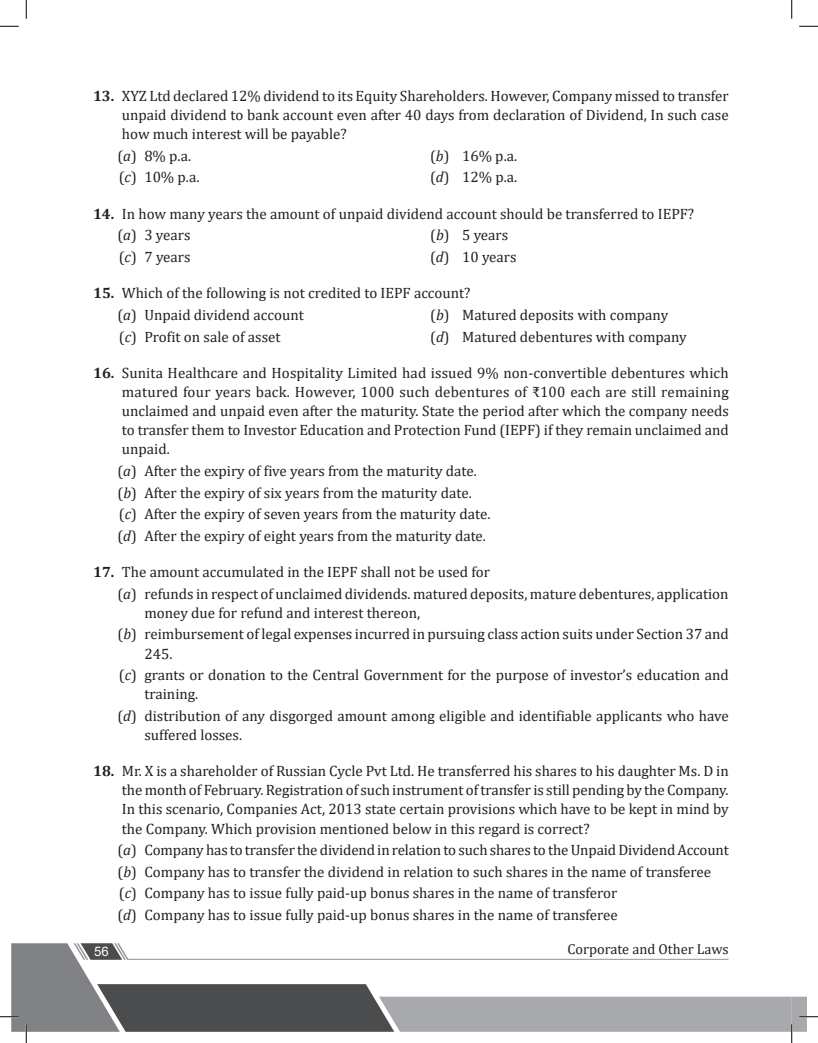
<style>
.page{position:relative;width:818px;height:1043px;background:#fff}
.page>*{position:absolute;margin:0;border:0;box-sizing:border-box;transform-origin:0 0}
.t1{font:15px/21.5px "Cambria";color:#231f20}
.t2{font:14.38px "Cambria";color:#231f20}
.t3{font:13.12px "Arial";color:#fff}
.s1{font-weight:700}
.s2{font-style:italic}
</style>
<div class="page">
<svg style="left:0;top:25px;width:19px;height:2px"></svg>
<svg style="left:799px;top:25px;width:19px;height:2px"></svg>
<svg style="left:25px;top:0;width:2px;height:19px"></svg>
<svg style="left:791px;top:0;width:1px;height:19px"></svg>
<svg style="left:0;top:943px;width:818px;height:99px"></svg>
<p class="t1" style="left:122px;top:86px;width:608px;line-height:19px;text-align:justify;text-indent:-29px"><span class="s1">13.</span> XYZ Ltd declared 12% dividend to its Equity Shareholders. However, Company missed to transfer unpaid dividend to bank account even after 40 days from declaration of Dividend, In such case how much interest will be payable?</p>
<p class="t1" style="left:117px;top:145px;width:75px">(<span class="s2">a</span>) 8% p.a.</p>
<p class="t1" style="left:430px;top:145px;width:88px">(<span class="s2">b</span>) 16% p.a.</p>
<p class="t1" style="left:119px;top:166px;width:82px">(<span class="s2">c</span>) 10% p.a.</p>
<p class="t1" style="left:430px;top:166px;width:88px">(<span class="s2">d</span>) 12% p.a.</p>
<p class="t1" style="left:117px;top:203px;width:578px;text-indent:-24px"><span class="s1">14.</span> In how many years the amount of unpaid dividend account should be transferred to IEPF? (<span class="s2">a</span>) 3 years</p>
<p class="t1" style="left:430px;top:224px;width:79px">(<span class="s2">b</span>) 5 years</p>
<p class="t1" style="left:119px;top:246px;width:73px">(<span class="s2">c</span>) 7 years</p>
<p class="t1" style="left:430px;top:246px;width:88px">(<span class="s2">d</span>) 10 years</p>
<p class="t1" style="left:117px;top:282px;width:354px;text-indent:-24px"><span class="s1">15.</span> Which of the following is not credited to IEPF account? (<span class="s2">a</span>) Unpaid dividend account</p>
<p class="t1" style="left:430px;top:304px;width:239px">(<span class="s2">b</span>) Matured deposits with company</p>
<p class="t1" style="left:119px;top:326px;width:163px">(<span class="s2">c</span>) Profit on sale of asset</p>
<p class="t1" style="left:430px;top:326px;width:258px">(<span class="s2">d</span>) Matured debentures with company</p>
<p class="t1" style="left:122px;top:363px;width:608px;line-height:19px;text-align:justify;text-indent:-29px"><span class="s1">16.</span> Sunita Healthcare and Hospitality Limited had issued 9% non-convertible debentures which matured four years back. However, 1000 such debentures of ₹100 each are still remaining unclaimed and unpaid even after the maturity. State the period after which the company needs to transfer them to Investor Education and Protection Fund (IEPF) if they remain unclaimed and unpaid.</p>
<p class="t1" style="left:117px;top:460px;width:374px">(<span class="s2">a</span>) After the expiry of five years from the maturity date. (<span class="s2">b</span>) After the expiry of six years from the maturity date. (<span class="s2">c</span>) After the expiry of seven years from the maturity date. (<span class="s2">d</span>) After the expiry of eight years from the maturity date.</p>
<p class="t1" style="left:117px;top:561px;width:612px;text-indent:-24px"><span class="s1">17.</span> The amount accumulated in the IEPF shall not be used for<br>(<span class="s2">a</span>) refunds in respect of unclaimed dividends. matured deposits, mature debentures, application</p>
<p class="t1" style="left:118px;top:602px;width:612px;text-indent:27px">money due for refund and interest thereon,<br>(<span class="s2">b</span>) reimbursement of legal expenses incurred in pursuing class action suits under Section 37 and</p>
<p class="t1" style="left:119px;top:642px;width:611px;text-indent:25px">245.<br>(<span class="s2">c</span>) grants or donation to the Central Government for the purpose of investor’s education and</p>
<p class="t1" style="left:118px;top:683px;width:612px;text-indent:27px">training.<br>(<span class="s2">d</span>) distribution of any disgorged amount among eligible and identifiable applicants who have</p>
<p class="t1" style="left:144px;top:723px;width:99px">suffered losses.</p>
<p class="t1" style="left:122px;top:761px;width:608px;line-height:19px;text-align:justify;text-indent:-29px"><span class="s1">18.</span> Mr. X is a shareholder of Russian Cycle Pvt Ltd. He transferred his shares to his daughter Ms. D in the month of February. Registration of such instrument of transfer is still pending by the Company.<br>In this scenario, Companies Act, 2013 state certain provisions which have to be kept in mind by the Company. Which provision mentioned below in this regard is correct?</p>
<p class="t1" style="left:117px;top:839px;width:612px">(<span class="s2">a</span>) Company has to transfer the dividend in relation to such shares to the Unpaid Dividend Account (<span class="s2">b</span>) Company has to transfer the dividend in relation to such shares in the name of transferee (<span class="s2">c</span>) Company has to issue fully paid-up bonus shares in the name of transferor<br>(<span class="s2">d</span>) Company has to issue fully paid-up bonus shares in the name of transferee</p>
<p class="t3" style="left:94px;top:942px;width:16px">56</p>
<p class="t2" style="left:567px;top:940px;width:163px">Corporate and Other Laws</p>
</div>
